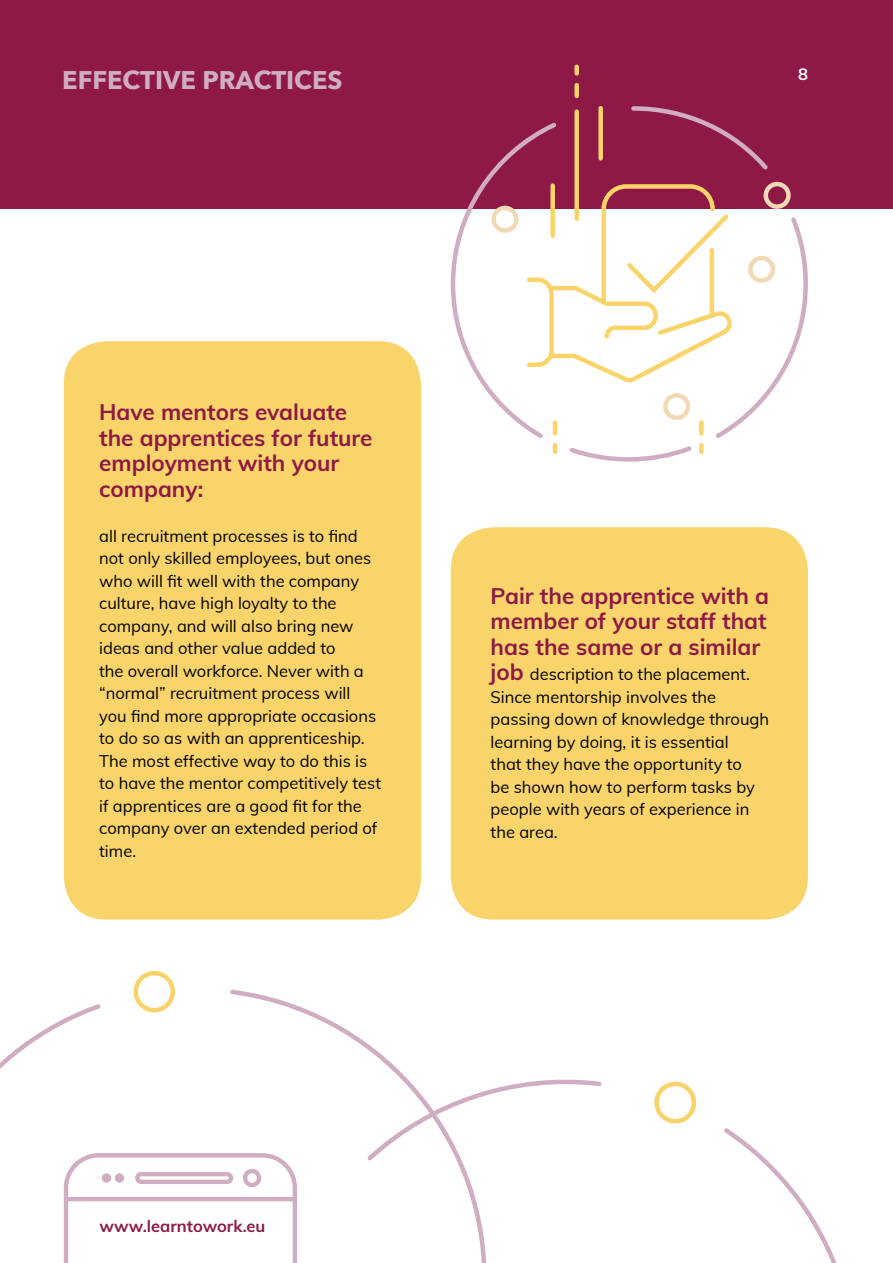
<style>
.page{position:relative;width:893px;height:1263px;background:#fff}
.page>*{position:absolute;margin:0;border:0;box-sizing:border-box;transform-origin:0 0}
.t1{font:700 25.5px "Avenir Next";color:#d0aec2}
.t2{font:700 22.5px/25.5px "Muli";color:#8e1946;text-align:justify}
.t3{font:16.5px/22.5px "Muli";color:#000}
.t4{font:700 16.5px "Muli";color:#8e1946}
.t5{font:700 16.5px "Muli";color:#fff}
.s1{font-weight:700;font-size:22.5px;color:#8e1946}
</style>
<div class="page">
<div style="left:451px;top:527px;width:357px;height:392px;background:#f9d46b;border-radius:43px"></div>
<div style="left:64px;top:341px;width:357px;height:578px;background:#f9d46b;border-radius:43px"></div>
<div style="left:0;top:0;width:893px;height:208px;background:#8e1946"></div>
<svg style="left:0;top:987px;width:403px;height:276px"></svg>
<div style="left:133px;top:971px;width:42px;height:41px;border:4px solid #f8d36a;border-radius:50%"></div>
<svg style="left:363px;top:1074px;width:474px;height:189px"></svg>
<svg style="left:652px;top:1076px;width:49px;height:53px"></svg>
<svg style="left:448px;top:139px;width:362px;height:323px"></svg>
<svg style="left:489px;top:180px;width:304px;height:242px"></svg>
<svg style="left:525px;top:64px;width:211px;height:392px"></svg>
<svg style="left:629px;top:104px;width:143px;height:70px"></svg>
<svg style="left:64px;top:1153px;width:233px;height:110px"></svg>
<div style="left:115px;top:1173px;width:9px;height:10px;background:#d0adc1;border-radius:50%"></div>
<div style="left:102px;top:1173px;width:9px;height:10px;background:#d0adc1;border-radius:50%"></div>
<h1 class="t1" style="left:62px;top:58px;width:282px">EFFECTIVE PRACTICES</h1>
<p class="t5" style="left:798px;top:62px;width:11px">8</p>
<h2 class="t2" style="left:99px;top:398px;width:275px;text-align:left">Have mentors evaluate the apprentices for future employment with your company:</h2>
<p class="t3" style="left:99px;top:524px;width:283px">all recruitment processes is to find not only skilled employees, but ones who will fit well with the company culture, have high loyalty to the company, and will also bring new ideas and other value added to<br>the overall workforce. Never with a “normal” recruitment process will you find more appropriate occasions to do so as with an apprenticeship.<br>The most effective way to do this is to have the mentor competitively test if apprentices are a good fit for the company over an extended period of time.</p>
<h2 class="t2" style="left:491px;top:582px;width:280px">Pair the apprentice with a member of your staff that has the same or a similar</h2>
<p class="t3" style="left:491px;top:662px;width:280px"><span class="s1">job</span> description to the placement.<br>Since mentorship involves the passing down of knowledge through learning by doing, it is essential<br>that they have the opportunity to<br>be shown how to perform tasks by people with years of experience in the area.</p>
<p class="t4" style="left:100px;top:1214px;width:167px">www.learntowork.eu</p>
</div>
